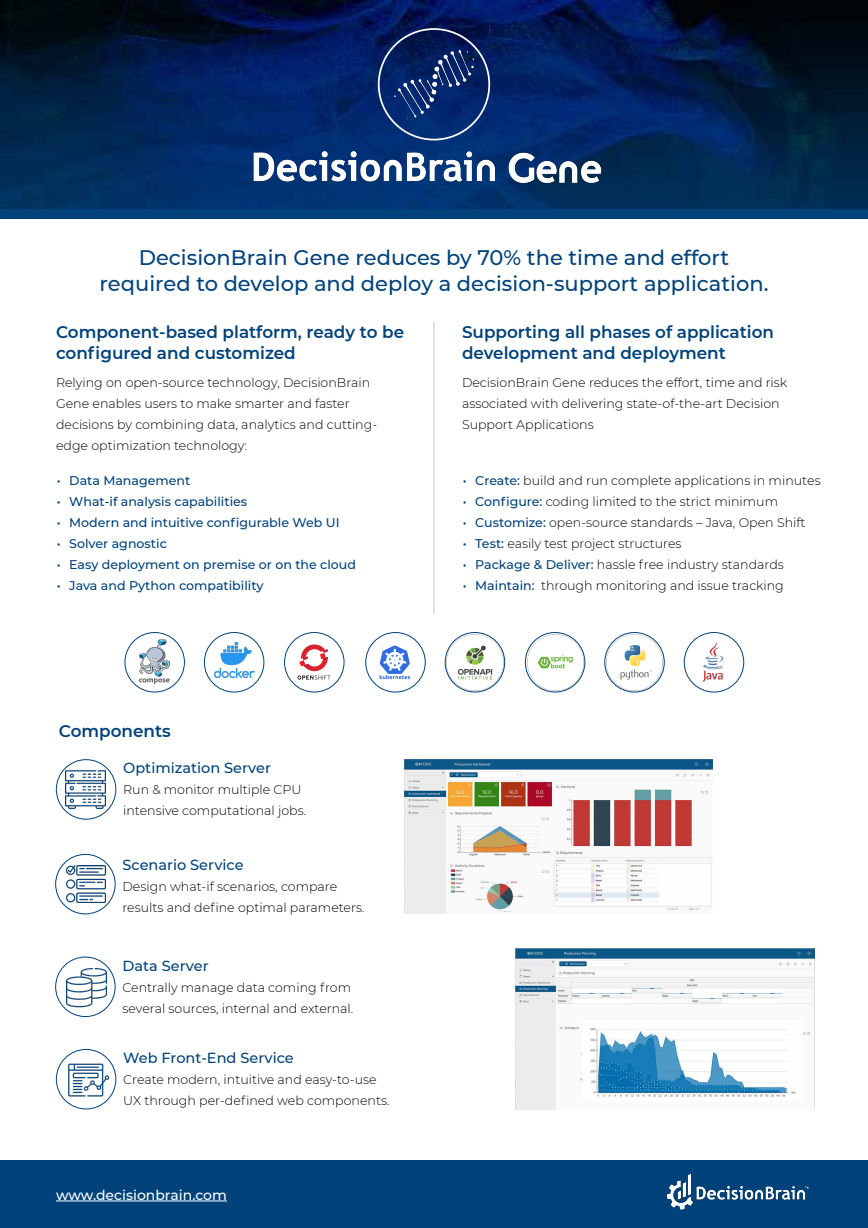
<style>
.page{position:relative;width:868px;height:1228px;background:#fff}
.page>*{position:absolute;margin:0;border:0;box-sizing:border-box;transform-origin:0 0}
.t1{font:500 21px/25.2px "Montserrat";color:#00427a;text-align:center}
.t2{font:600 16.8px/21px "Montserrat";color:#00427a}
.t3{font:500 14.52px "Montserrat";color:#00427a}
.t4{font:500 14px "Montserrat";color:#fff}
.t5{font:300 12.6px/21px "Montserrat";color:#000}
.t6{font:500 12.6px "Montserrat";color:#00427a}
.s1{font-weight:500;color:#00427a}
</style>
<div class="page">
<img style="left:0;top:0;width:868px;height:209px">
<div style="left:0;top:1160px;width:868px;height:68px;background:#01427a"></div>
<div style="left:0;top:209px;width:868px;height:9px;background:#01427a"></div>
<hr style="left:56px;top:1200px;width:171px;height:1px;background:#fff">
<div style="left:56px;top:759px;width:60px;height:60px;border:1px solid #01427a;border-radius:50%"></div>
<div style="left:55px;top:957px;width:60px;height:60px;border:1px solid #01427a;border-radius:50%"></div>
<div style="left:55px;top:854px;width:60px;height:60px;border:1px solid #01427a;border-radius:50%"></div>
<img style="left:67px;top:865px;width:39px;height:37px">
<img style="left:66px;top:967px;width:40px;height:40px">
<img style="left:68px;top:1060px;width:41px;height:41px">
<img style="left:66px;top:770px;width:40px;height:39px">
<div style="left:56px;top:1049px;width:60px;height:60px;border:1px solid #01427a;border-radius:50%"></div>
<div style="left:284px;top:632px;width:60px;height:60px;border:1px solid #01427a;border-radius:50%"></div>
<div style="left:125px;top:632px;width:60px;height:60px;border:1px solid #01427a;border-radius:50%"></div>
<div style="left:204px;top:632px;width:60px;height:60px;border:1px solid #01427a;border-radius:50%"></div>
<div style="left:365px;top:632px;width:61px;height:60px;border:1px solid #01427a;border-radius:50%"></div>
<div style="left:684px;top:632px;width:60px;height:60px;border:1px solid #01427a;border-radius:50%"></div>
<img style="left:214px;top:643px;width:40px;height:34px">
<svg style="left:380px;top:645px;width:30px;height:34px"></svg>
<svg style="left:298px;top:644px;width:32px;height:36px"></svg>
<img style="left:140px;top:640px;width:29px;height:44px">
<img style="left:703px;top:642px;width:21px;height:39px">
<img style="left:604px;top:632px;width:61px;height:60px">
<img style="left:525px;top:632px;width:60px;height:60px">
<img style="left:445px;top:632px;width:60px;height:60px">
<img style="left:404px;top:759px;width:309px;height:154px">
<img style="left:515px;top:948px;width:299px;height:161px">
<hr style="left:433px;top:322px;width:2px;height:292px;background:#c5c6ca">
<img style="left:667px;top:1174px;width:142px;height:36px">
<div style="left:378px;top:28px;width:112px;height:112px;border:2px solid #fff;border-radius:50%"></div>
<img style="left:394px;top:51px;width:81px;height:67px">
<img style="left:245px;top:152px;width:250px;height:35px">
<img style="left:507px;top:148px;width:112px;height:39px">
<h1 class="t1" style="left:100px;top:244px;width:670px">DecisionBrain Gene reduces by 70% the time and effort required to develop and deploy a decision-support application.</h1>
<h2 class="t2" style="left:56px;top:321px;width:350px">Component-based platform, ready to be configured and customized</h2>
<p class="t5" style="left:56px;top:371px;width:323px">Relying on open-source technology, DecisionBrain Gene enables users to make smarter and faster decisions by combining data, analytics and cutting&shy;edge optimization technology:</p>
<p class="t6" style="left:57px;top:471px;width:135px">• Data Management</p>
<p class="t6" style="left:57px;top:492px;width:192px">• What-if analysis capabilities</p>
<p class="t6" style="left:57px;top:513px;width:284px">• Modern and intuitive configurable Web UI</p>
<p class="t6" style="left:57px;top:534px;width:112px">• Solver agnostic</p>
<p class="t6" style="left:57px;top:555px;width:301px">• Easy deployment on premise or on the cloud</p>
<p class="t6" style="left:57px;top:576px;width:208px">• Java and Python compatibility</p>
<h2 class="t2" style="left:59px;top:720px;width:114px">Components</h2>
<p class="t3" style="left:123px;top:758px;width:149px">Optimization Server</p>
<p class="t5" style="left:123px;top:779px;width:185px">Run &amp; monitor multiple CPU intensive computational jobs.</p>
<p class="t3" style="left:122px;top:854px;width:123px">Scenario Service</p>
<p class="t5" style="left:122px;top:875px;width:244px">Design what-if scenarios, compare results and define optimal parameters.</p>
<p class="t3" style="left:122px;top:956px;width:88px">Data Server</p>
<p class="t5" style="left:122px;top:977px;width:232px">Centrally manage data coming from several sources, internal and external.</p>
<p class="t3" style="left:123px;top:1048px;width:172px">Web Front-End Service</p>
<p class="t5" style="left:123px;top:1069px;width:268px">Create modern, intuitive and easy-to-use<br>UX through per-defined web components.</p>
<p class="t4" style="left:56px;top:1185px;width:173px">www.decisionbrain.com</p>
<h2 class="t2" style="left:462px;top:321px;width:314px">Supporting all phases of application development and deployment</h2>
<p class="t5" style="left:462px;top:371px;width:327px">DecisionBrain Gene reduces the effort, time and risk associated with delivering state-of-the-art Decision<br>Support Applications</p>
<p class="t5" style="left:463px;top:469px;width:360px"><span class="s1">• Create:</span> build and run complete applications in minutes</p>
<p class="t5" style="left:463px;top:490px;width:317px"><span class="s1">• Configure:</span> coding limited to the strict minimum</p>
<p class="t5" style="left:463px;top:511px;width:344px"><span class="s1">• Customize:</span> open-source standards – Java, Open Shift</p>
<p class="t5" style="left:463px;top:532px;width:220px"><span class="s1">• Test:</span> easily test project structures</p>
<p class="t5" style="left:463px;top:553px;width:323px"><span class="s1">• Package &amp; Deliver:</span> hassle free industry standards</p>
<p class="t5" style="left:463px;top:574px;width:323px"><span class="s1">• Maintain:</span> through monitoring and issue tracking</p>
</div>
